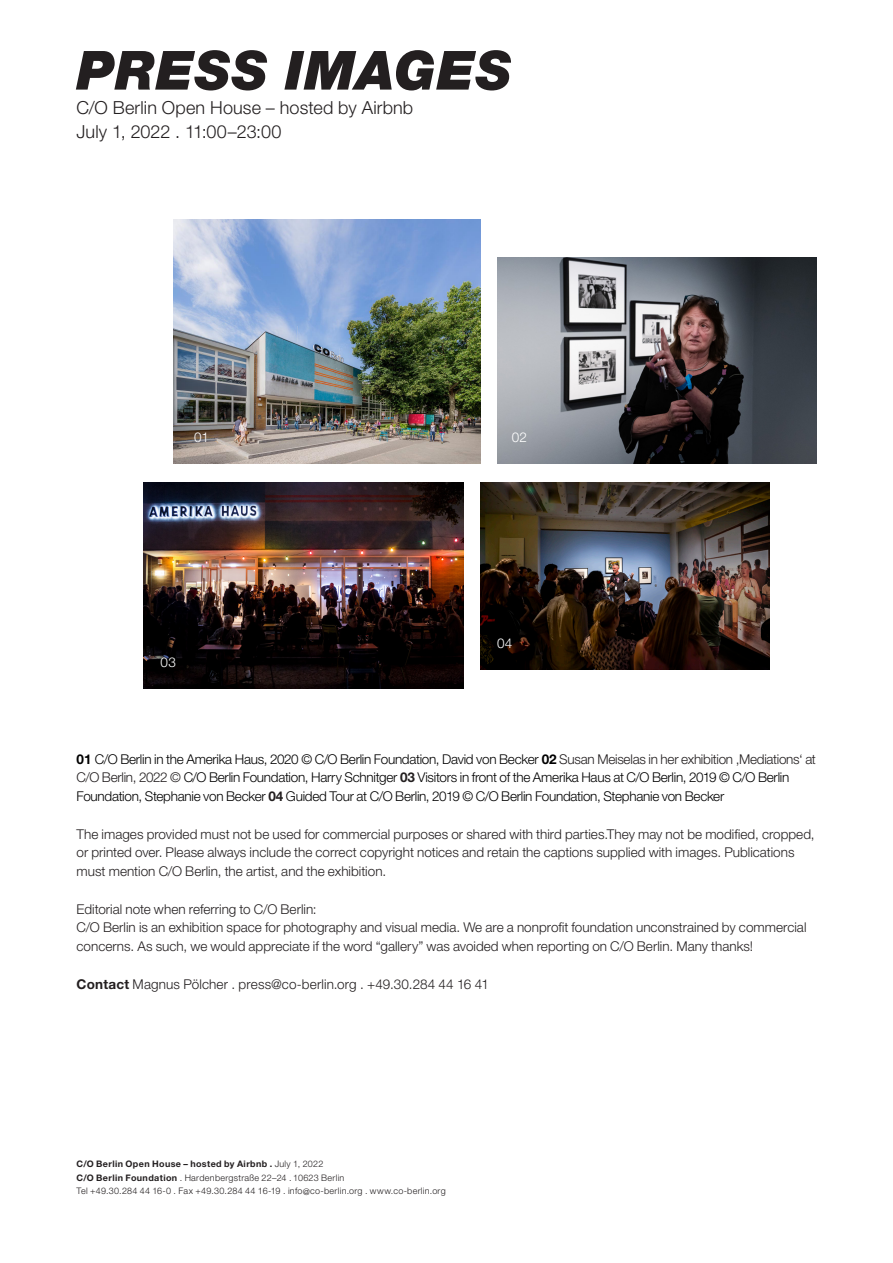
<style>
.page{position:relative;width:893px;height:1263px;background:#fff}
.page>*{position:absolute;margin:0;border:0;box-sizing:border-box;transform-origin:0 0}
.Cover_Headline{font:italic 900 54px "Helvetica Neue LT Pro";letter-spacing:.015em;color:#231f20}
.Cover_Headline-2{font:300 18px/24px "Helvetica Neue LT Pro";letter-spacing:.01em;color:#231f20}
.Fließtext_9_12_5pt{font:300 13.5px/18.8px "Helvetica Neue LT Pro";color:#231f20}
.Fließtext_9_12_5pt-2{font:300 13.5px/18.8px "Helvetica Neue LT Pro";letter-spacing:-.02em;color:#000001}
.Bildnummern_Weiß_9_1{font:300 13.5px "Helvetica Neue LT Pro";letter-spacing:.015em;color:#fff}
.t1{font:300 9px/13.5px "Helvetica Neue LT Pro";letter-spacing:.035em;color:#231f20}
.s1{font-weight:700}
.s2{color:#231f20}
.s3{font-weight:700;color:#231f20}
</style>
<div class="page">
<img style="left:497px;top:257px;width:319px;height:207px">
<img style="left:144px;top:482px;width:319px;height:207px">
<img style="left:174px;top:220px;width:306px;height:244px">
<img style="left:480px;top:482px;width:289px;height:188px">
<p class="Cover_Headline" style="left:77px;top:38px;width:437px">PRESS IMAGES</p>
<p class="Cover_Headline-2" style="left:77px;top:95px;width:338px">C/O Berlin Open House – hosted by Airbnb<br>July 1, 2022 . 11:00–23:00</p>
<p class="Bildnummern_Weiß_9_1" style="left:194px;top:429px;width:16px">01</p>
<p class="Bildnummern_Weiß_9_1" style="left:161px;top:654px;width:17px">03</p>
<p class="Bildnummern_Weiß_9_1" style="left:512px;top:429px;width:17px">02</p>
<p class="Bildnummern_Weiß_9_1" style="left:497px;top:635px;width:17px">04</p>
<p class="Fließtext_9_12_5pt-2" style="left:77px;top:749px;width:741px"><span class="s1">01</span> C/O Berlin in the Amerika Haus, 2020 © C/O Berlin Foundation, David von Becker <span class="s1">02</span> <span class="s2">Susan Meiselas in her exhibition ‚Mediations‘ at<br>C/O Berlin, 2022 ©</span> C/O Berlin Foundation, Harry Schnitger <span class="s3">03</span> Visitors in front of the Amerika Haus at C/O Berlin, 2019 © C/O Berlin<br>Foundation, Stephanie von Becker <span class="s3">04</span> Guided Tour at C/O Berlin, 2019 © C/O Berlin Foundation, Stephanie von Becker</p>
<p class="Fließtext_9_12_5pt" style="left:77px;top:824px;width:740px">The images provided must not be used for commercial purposes or shared with third parties.They may not be modified, cropped, or printed over. Please always include the correct copyright notices and retain the captions supplied with images. Publications must mention C/O Berlin, the artist, and the exhibition.</p>
<p class="Fließtext_9_12_5pt" style="left:77px;top:899px;width:242px">Editorial note when referring to C/O Berlin:</p>
<p class="Fließtext_9_12_5pt" style="left:77px;top:918px;width:731px">C/O Berlin is an exhibition space for photography and visual media. We are a nonprofit foundation unconstrained by commercial concerns. As such, we would appreciate if the word “gallery” was avoided when reporting on C/O Berlin. Many thanks!</p>
<p class="Fließtext_9_12_5pt" style="left:77px;top:974px;width:414px"><span class="s1">Contact</span> Magnus Pölcher . press@co-berlin.org . +49.30.284 44 16 41</p>
<p class="t1" style="left:77px;top:1157px;width:371px"><span class="s1">C/O Berlin Open House – hosted by Airbnb .</span> July 1, 2022<br><span class="s1">C/O Berlin Foundation</span> . Hardenbergstraße 22–24 . 10623 Berlin<br>Tel +49.30.284 44 16-0 . Fax +49.30.284 44 16-19 . info@co-berlin.org . www.co-berlin.org</p>
</div>
